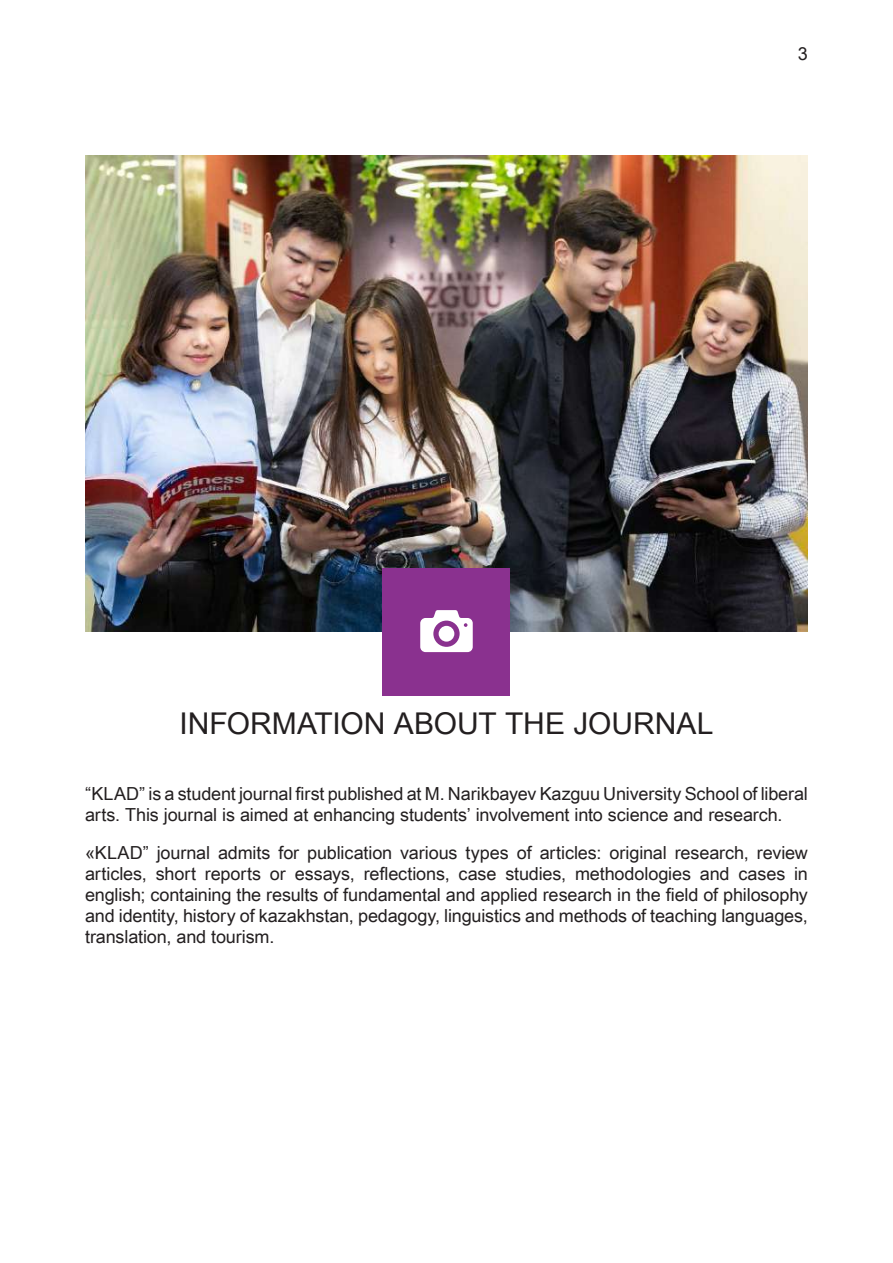
<style>
.page{position:relative;width:893px;height:1263px;background:#fff}
.page>*{position:absolute;margin:0;border:0;box-sizing:border-box;transform-origin:0 0}
.t1{font:105px "Entypo";color:#fff}
.t2{font:30px "Arial Unicode MS";color:#231f20}
.t3{font:18px/21px "Arial Unicode MS";letter-spacing:-.01em;color:#231f20}
</style>
<div class="page">
<img style="left:85px;top:156px;width:723px;height:475px">
<div style="left:383px;top:568px;width:127px;height:127px;background:#8a318f"></div>
<p class="t3" style="left:798px;top:42px;width:12px">3</p>
<h1 class="t1" style="left:415px;top:560px;width:64px">D</h1>
<h2 class="t2" style="left:180px;top:701px;width:535px">INFORMATION ABOUT THE JOURNAL</h2>
<p class="t3" style="left:85px;top:782px;width:724px">“KLAD” is a student journal first published at M. Narikbayev Kazguu University School of liberal arts. This journal is aimed at enhancing students’ involvement into science and research.</p>
<p class="t3" style="left:85px;top:841px;width:724px;text-align:justify">«KLAD” journal admits for publication various types of articles: original research, review articles, short reports or essays, reflections, case studies, methodologies and cases in english; containing the results of fundamental and applied research in the field of philosophy and identity, history of kazakhstan, pedagogy, linguistics and methods of teaching languages, translation, and tourism.</p>
</div>
